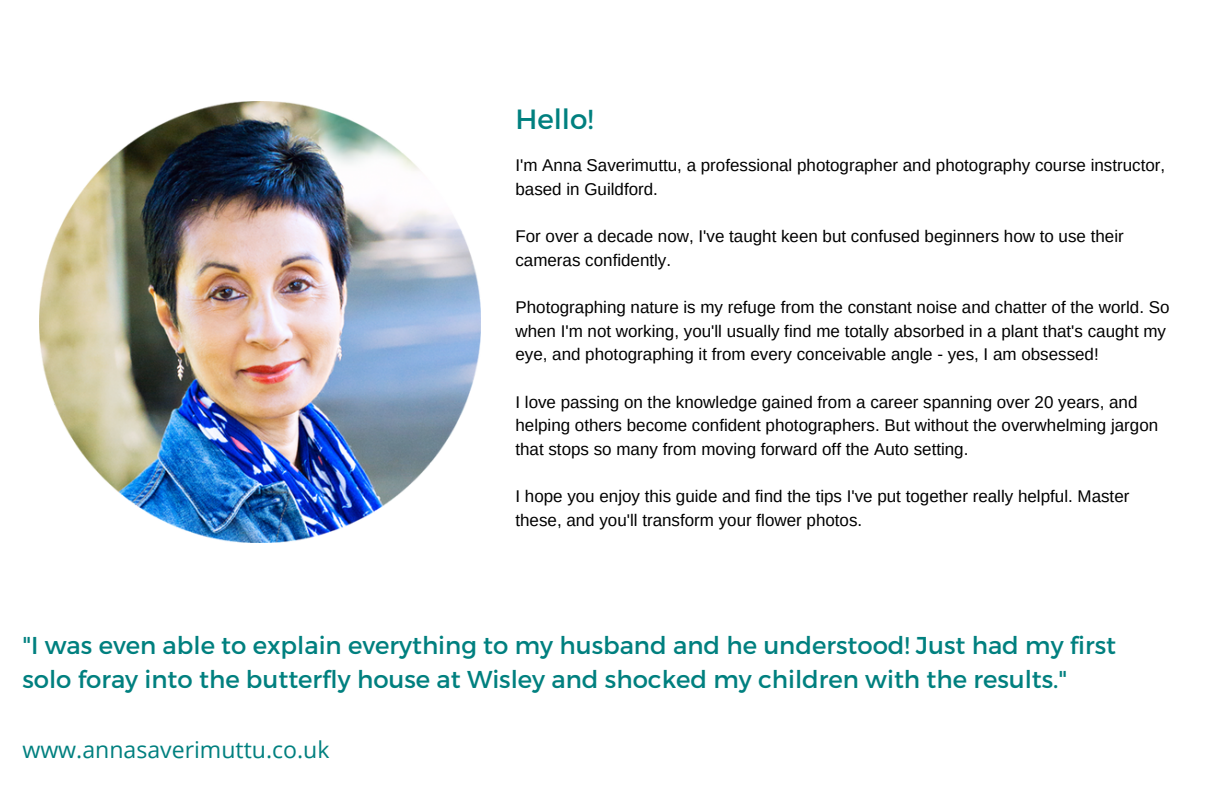
<style>
.page{position:relative;width:1215px;height:810px;background:#fff}
.page>*{position:absolute;margin:0;border:0;box-sizing:border-box;transform-origin:0 0}
.t1{font:27.75px "Montserrat";color:#00807f}
.t2{font:24.45px/33.8px "Montserrat";color:#00807f}
.t3{font:23.1px "Open Sans";color:#00807f}
.t4{font:16.95px/23.7px "Arimo";color:#000}
</style>
<div class="page">
<img style="left:40px;top:101px;width:441px;height:441px">
<h1 class="t1" style="left:515px;top:101px;width:79px">Hello!</h1>
<p class="t4" style="left:515px;top:154px;width:651px">I'm Anna Saverimuttu, a professional photographer and photography course instructor, based in Guildford.</p>
<p class="t4" style="left:515px;top:224px;width:610px">For over a decade now, I've taught keen but confused beginners how to use their cameras confidently.</p>
<p class="t4" style="left:515px;top:295px;width:656px">Photographing nature is my refuge from the constant noise and chatter of the world. So when I'm not working, you'll usually find me totally absorbed in a plant that's caught my eye, and photographing it from every conceivable angle - yes, I am obsessed!</p>
<p class="t4" style="left:515px;top:390px;width:644px">I love passing on the knowledge gained from a career spanning over 20 years, and helping others become confident photographers. But without the overwhelming jargon that stops so many from moving forward off the Auto setting.</p>
<p class="t4" style="left:515px;top:484px;width:615px">I hope you enjoy this guide and find the tips I've put together really helpful. Master these, and you'll transform your flower photos.</p>
<h2 class="t2" style="left:22px;top:628px;width:1095px">"I was even able to explain everything to my husband and he understood! Just had my first solo foray into the butterfly house at Wisley and shocked my children with the results."</h2>
<h3 class="t3" style="left:22px;top:733px;width:309px">www.annasaverimuttu.co.uk</h3>
</div>
